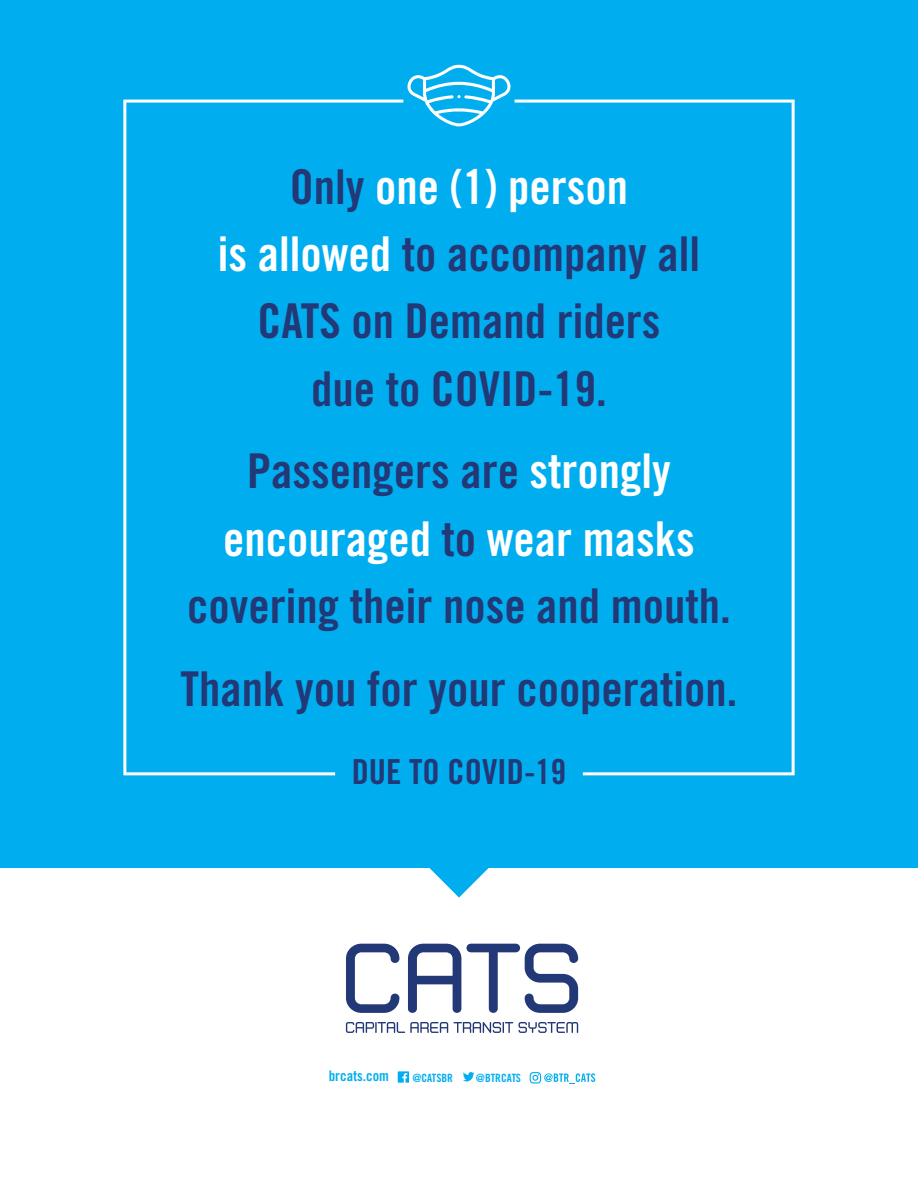
<style>
.page{position:relative;width:918px;height:1188px;background:#fff}
.page>*{position:absolute;margin:0;border:0;box-sizing:border-box;transform-origin:0 0}
.t1{font:48px/67.5px "Trade Gothic Bold Cond Twenty";color:#233876;text-align:center}
.t2{font:34.5px "Trade Gothic Bold Cond Twenty";color:#233876}
.t3{font:14.55px "Trade Gothic Bold Cond Twenty";color:#00aeef}
.t4{font:11.4px "Trade Gothic LT Std Bd Cn 20";color:#00aeef}
.s1{color:#fff}
</style>
<div class="page">
<div style="left:0;top:0;width:918px;height:898px;background:#00aeef"></div>
<div style="left:123px;top:100px;width:280px;height:675px;background:#00aeef"></div>
<div style="left:515px;top:100px;width:280px;height:675px;background:#00aeef"></div>
<svg style="left:346px;top:944px;width:53px;height:69px"></svg>
<svg style="left:408px;top:944px;width:170px;height:69px"></svg>
<svg style="left:346px;top:1022px;width:167px;height:11px"></svg>
<svg style="left:519px;top:1022px;width:59px;height:11px"></svg>
<svg style="left:398px;top:1071px;width:11px;height:12px"></svg>
<svg style="left:463px;top:1072px;width:11px;height:9px"></svg>
<svg style="left:530px;top:1072px;width:65px;height:12px"></svg>
<svg style="left:407px;top:65px;width:104px;height:61px"></svg>
<p class="t1" style="left:218px;top:152px;width:484px">Only <span class="s1">one (1) person<br>is allowed</span> to accompany all<br>CATS on Demand riders<br>due to COVID-19.</p>
<p class="t1" style="left:187px;top:437px;width:545px">Passengers are <span class="s1">strongly encouraged</span> to <span class="s1">wear masks </span>covering their nose and mouth.</p>
<p class="t1" style="left:181px;top:655px;width:558px">Thank you for your cooperation.</p>
<p class="t2" style="left:352px;top:751px;width:216px">DUE TO COVID-19</p>
<p class="t3" style="left:329px;top:1067px;width:62px">brcats.com</p>
<p class="t4" style="left:412px;top:1071px;width:42px">@CATSBR</p>
<p class="t4" style="left:476px;top:1071px;width:47px">@BTRCATS</p>
</div>
